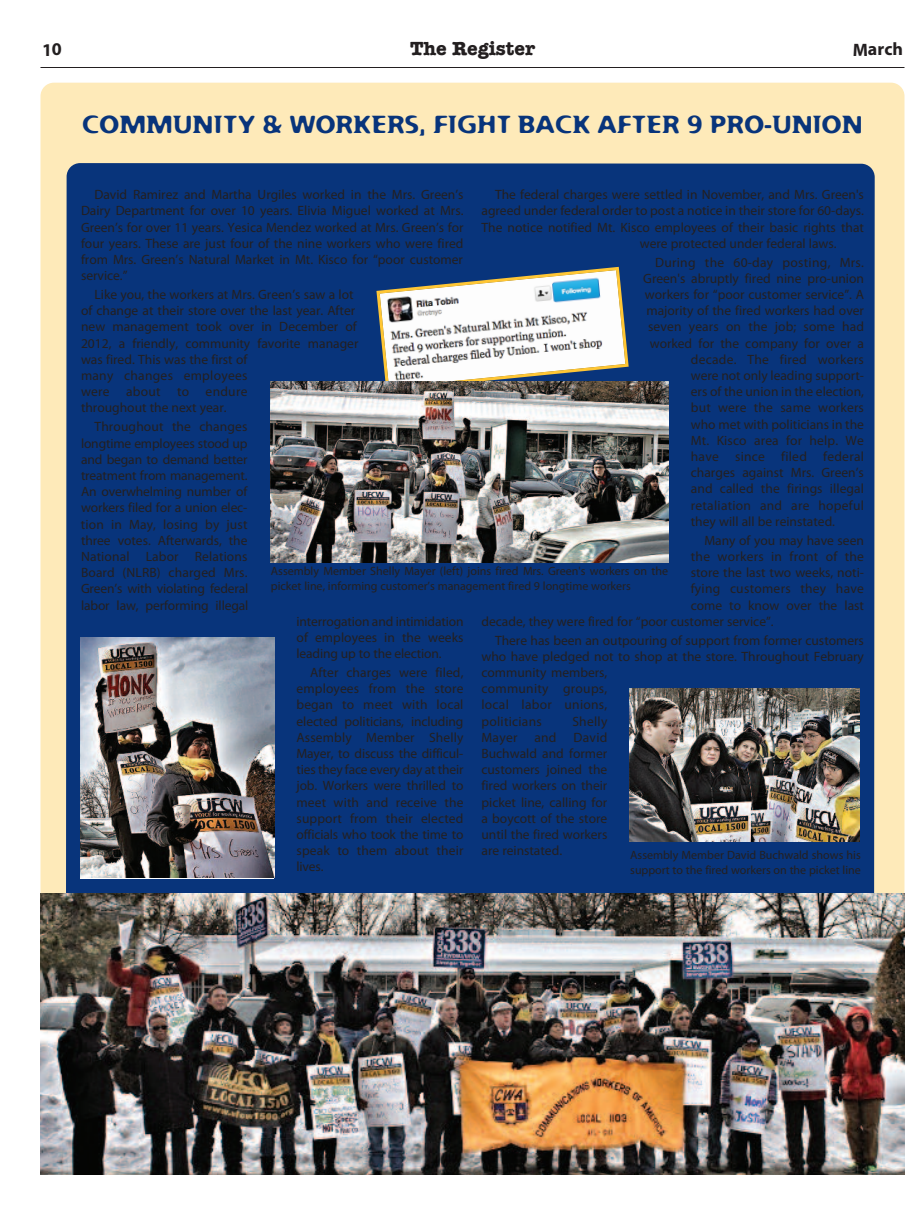
<style>
.page{position:relative;width:918px;height:1215px;background:#fff}
.page>*{position:absolute;margin:0;border:0;box-sizing:border-box;transform-origin:0 0}
.t1{font:24px "Flexure";color:#08347b}
.t2{font:700 19.5px "American Typewriter";color:#231f20}
.t3{font:700 18px "Myriad Pro";color:#231f20}
.t4{font:13.5px/16.2px "Myriad Pro";color:#231f20;text-align:justify}
.t5{font:13.5px "Myriad Pro";letter-spacing:.02em;color:#231f20}
.t6{font:12px/14.4px "Myriad Pro";color:#231f20}
</style>
<div class="page">
<hr style="left:40px;top:67px;width:864px;height:1px;background:#231f20">
<div style="left:40px;top:83px;width:865px;height:1091px;background:#feeab9;border-radius:14px"></div>
<div style="left:66px;top:163px;width:809px;height:730px;background:#08347b"></div>
<img style="left:40px;top:893px;width:864px;height:281px">
<img style="left:630px;top:688px;width:230px;height:154px">
<img style="left:80px;top:637px;width:194px;height:241px">
<svg style="left:375px;top:265px;width:255px;height:117px;background:#b5bdc3"></svg>
<img style="left:270px;top:382px;width:398px;height:180px">
<h3 class="t3" style="left:42px;top:39px;width:21px">10</h3>
<h2 class="t2" style="left:410px;top:37px;width:126px">The Register</h2>
<h3 class="t3" style="left:853px;top:39px;width:52px">March</h3>
<h1 class="t1" style="left:434px;top:93px;width:288px">ORGANIZING REPORT</h1>
<h1 class="t1" style="left:82px;top:110px;width:782px">COMMUNITY &amp; WORKERS, FIGHT BACK AFTER 9 PRO-UNION</h1>
<p class="t4" style="left:495px;top:187px;width:371px">The federal charges were settled in November, and Mrs. Green's</p>
<p class="t4" style="left:482px;top:203px;width:384px">agreed under federal order to post a notice in their store for 60-days.</p>
<p class="t4" style="left:482px;top:219px;width:384px">The notice notified Mt. Kisco employees of their basic rights that</p>
<p class="t4" style="left:640px;top:235px;width:198px">were protected under federal laws.</p>
<p class="t5" style="left:655px;top:255px;width:210px">During the 60-day posting, Mrs.</p>
<p class="t4" style="left:643px;top:270px;width:222px">Green's abruptly fired nine pro-union</p>
<p class="t4" style="left:645px;top:287px;width:221px">workers for “poor customer service”. A</p>
<p class="t4" style="left:647px;top:303px;width:219px">majority of the fired workers had over</p>
<p class="t4" style="left:648px;top:319px;width:217px">seven years on the job; some had</p>
<p class="t4" style="left:650px;top:335px;width:216px">worked for the company for over a</p>
<p class="t5" style="left:691px;top:352px;width:175px">decade. The fired workers</p>
<p class="t4" style="left:691px;top:368px;width:175px">were not only leading support-</p>
<p class="t4" style="left:691px;top:384px;width:175px">ers of the union in the election,</p>
<p class="t4" style="left:691px;top:400px;width:175px">but were the same workers</p>
<p class="t4" style="left:691px;top:416px;width:175px">who met with politicians in the</p>
<p class="t4" style="left:691px;top:432px;width:175px">Mt. Kisco area for help. We</p>
<p class="t5" style="left:691px;top:449px;width:175px">have since filed federal</p>
<p class="t4" style="left:691px;top:465px;width:175px">charges against Mrs. Green’s</p>
<p class="t4" style="left:691px;top:481px;width:175px">and called the firings illegal</p>
<p class="t5" style="left:691px;top:498px;width:175px">retaliation and are hopeful</p>
<p class="t4" style="left:691px;top:513px;width:146px">they will all be reinstated.</p>
<p class="t4" style="left:704px;top:532px;width:161px">Many of you may have seen</p>
<p class="t5" style="left:691px;top:549px;width:175px">the workers in front of the</p>
<p class="t4" style="left:691px;top:565px;width:175px">store the last two weeks, noti-</p>
<p class="t5" style="left:691px;top:581px;width:175px">fying customers they have</p>
<p class="t4" style="left:691px;top:597px;width:175px">come to know over the last</p>
<p class="t4" style="left:482px;top:613px;width:294px">decade, they were fired for “poor customer service”.</p>
<p class="t4" style="left:482px;top:632px;width:384px;text-align:left;text-indent:14px">There has been an outpouring of support from former customers who have pledged not to shop at the store. Throughout February community members,<br>community groups,<br>local labor unions,<br>politicians</p>
<p class="t4" style="left:81px;top:187px;width:384px;text-indent:13px">David Ramirez and Martha Urgiles worked in the Mrs. Green’s Dairy Department for over 10 years. Elivia Miguel worked at Mrs.<br>Green’s for over 11 years. Yesica Mendez worked at Mrs. Green’s for four years. These are just four of the nine workers who were fired from Mrs. Green’s Natural Market in Mt. Kisco for “poor customer service.”</p>
<p class="t4" style="left:81px;top:287px;width:279px;text-align:left;text-indent:14px">Like you, the workers at Mrs. Green’s saw a lot of change at their store over the last year. After new management took over in December of 2012, a friendly, community favorite manager was fired. This was the first of<br>many changes employees<br>were about to endure<br>throughout the next year.</p>
<p class="t4" style="left:81px;top:419px;width:169px;text-indent:14px">Throughout the changes longtime employees stood up and began to demand better treatment from management.<br>An overwhelming number of workers filed for a union elec&shy;tion in May, losing by just three votes. Afterwards, the National Labor Relations Board (NLRB) charged Mrs.<br>Green’s with violating federal labor law, performing illegal</p>
<p class="t4" style="left:297px;top:613px;width:168px">interrogation and intimidation of employees in the weeks leading up to the election.</p>
<p class="t4" style="left:297px;top:665px;width:168px;text-indent:13px">After charges were filed, employees from the store began to meet with local elected politicians, including Assembly Member Shelly Mayer, to discuss the difficul&shy;ties they face every day at their job. Workers were thrilled to meet with and receive the support from their elected officials who took the time to speak to them about their lives.</p>
<p class="t6" style="left:271px;top:564px;width:399px">Assembly Member Shelly Mayer (left) joins fired Mrs. Green's workers on the picket line, informing customer’s management fired 9 longtime workers</p>
<p class="t4" style="left:572px;top:713px;width:37px">Shelly</p>
<p class="t4" style="left:482px;top:729px;width:127px;text-indent:92px">David Buchwald and former customers joined the fired workers on their picket line, calling for a boycott of the store until the fired workers are reinstated.</p>
<p class="t4" style="left:482px;top:729px;width:38px">Mayer</p>
<p class="t4" style="left:534px;top:729px;width:24px">and</p>
<p class="t6" style="left:630px;top:848px;width:232px">Assembly Member David Buchwald shows his support to the fired workers on the picket line</p>
</div>
